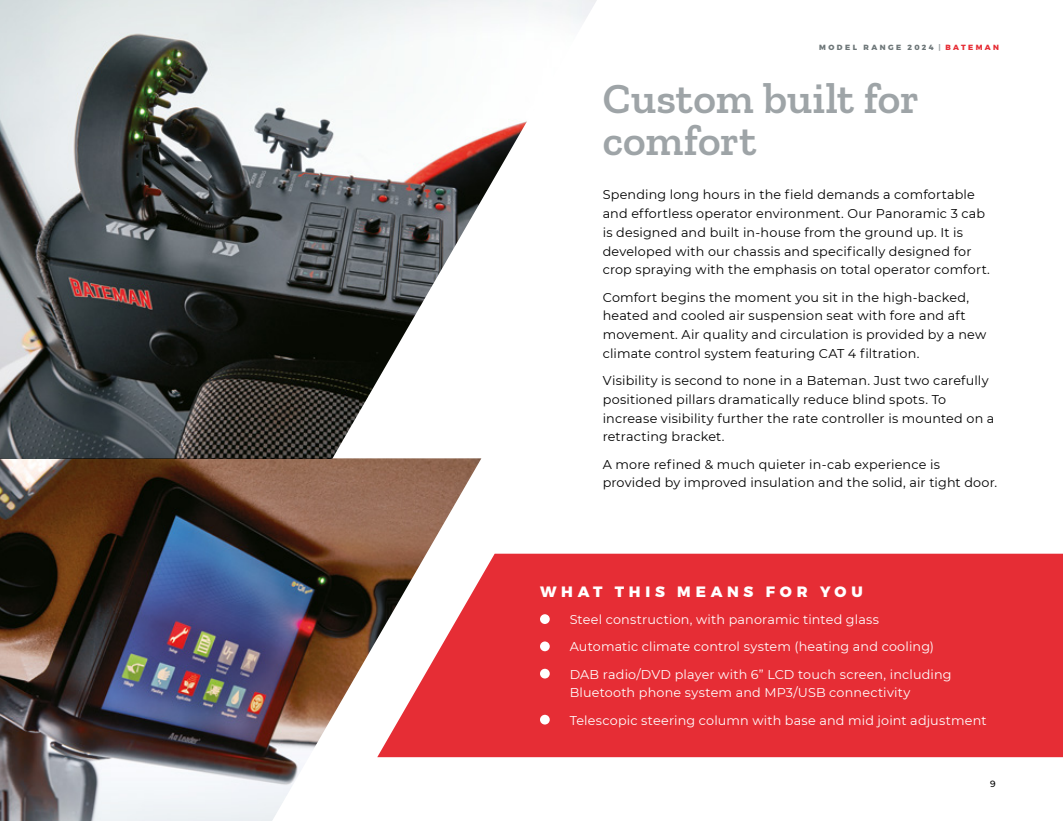
<style>
.page{position:relative;width:1063px;height:821px;background:#fff}
.page>*{position:absolute;margin:0;border:0;box-sizing:border-box;transform-origin:0 0}
.t1{font:600 43.5px/42px "Zilla Slab";color:#9ea4a7}
.t2{font:800 15px "Montserrat";letter-spacing:.315em;color:#fff}
.t3{font:12.75px/18.8px "Montserrat";letter-spacing:.015em;color:#000}
.t4{font:12.75px/27.3px "Montserrat";letter-spacing:.015em;color:#fff}
.t5{font:500 9px "Montserrat";color:#000}
.t6{font:800 7.5px "Montserrat";letter-spacing:.325em;color:#6d7678}
.s1{color:#9ea4a7}
.s2{color:#e62d35}
</style>
<div class="page">
<img style="left:0;top:0;width:332px;height:458px">
<svg style="left:332px;top:0;width:265px;height:459px"></svg>
<img style="left:0;top:458px;width:481px;height:363px">
<svg style="left:377px;top:553px;width:686px;height:204px;background:#e53c43"></svg>
<div style="left:540px;top:614px;width:10px;height:10px;background:#fff;border-radius:50%"></div>
<div style="left:540px;top:641px;width:10px;height:10px;background:#fff;border-radius:50%"></div>
<div style="left:540px;top:668px;width:10px;height:10px;background:#fff;border-radius:50%"></div>
<svg style="left:540px;top:714px;width:10px;height:10px"></svg>
<p class="t6" style="left:819px;top:42px;width:181px">MODEL RANGE 2024 <span class="s1">|</span> <span class="s2">BATEMAN</span></p>
<h1 class="t1" style="left:603px;top:77px;width:318px">Custom built for comfort</h1>
<p class="t3" style="left:603px;top:185px;width:389px">Spending long hours in the field demands a comfortable and effortless operator environment. Our Panoramic 3 cab is designed and built in-house from the ground up. It is developed with our chassis and specifically designed for crop spraying with the emphasis on total operator comfort.</p>
<p class="t3" style="left:603px;top:287px;width:385px">Comfort begins the moment you sit in the high-backed, heated and cooled air suspension seat with fore and aft movement. Air quality and circulation is provided by a new climate control system featuring CAT 4 filtration.</p>
<p class="t3" style="left:603px;top:371px;width:393px">Visibility is second to none in a Bateman. Just two carefully positioned pillars dramatically reduce blind spots. To increase visibility further the rate controller is mounted on a retracting bracket.</p>
<p class="t3" style="left:603px;top:454px;width:396px">A more refined &amp; much quieter in-cab experience is provided by improved insulation and the solid, air tight door.</p>
<p class="t2" style="left:540px;top:582px;width:324px">WHAT THIS MEANS FOR YOU</p>
<p class="t4" style="left:570px;top:605px;width:383px">Steel construction, with panoramic tinted glass<br>Automatic climate control system (heating and cooling)<br>DAB radio/DVD player with 6” LCD touch screen, including</p>
<p class="t4" style="left:570px;top:678px;width:418px">Bluetooth phone system and MP3/USB connectivity<br>Telescopic steering column with base and mid joint adjustment</p>
<p class="t5" style="left:990px;top:777px;width:7px">9</p>
</div>
